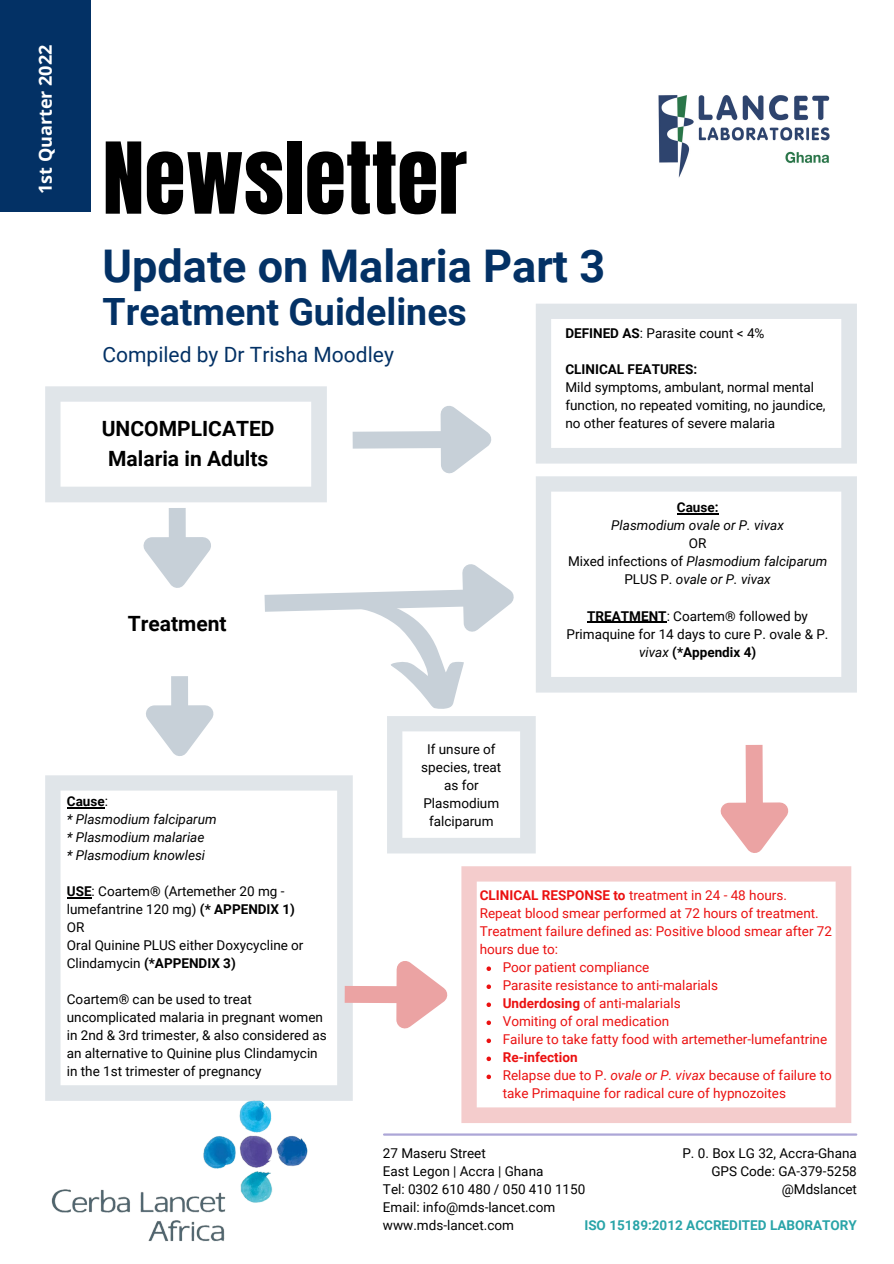
<style>
.page{position:relative;width:894px;height:1264px;background:#fff}
.page>*{position:absolute;margin:0;border:0;box-sizing:border-box;transform-origin:0 0}
.t1{font:84px "Anton";color:#000}
.t2{font:700 45px "Roboto";color:#033165}
.t3{font:700 37.5px "Roboto";color:#033165}
.t4{font:700 21px "Roboto";color:#000}
.t5{font:21px "Roboto";color:#033165}
.t6{font:700 18px "Open Sans";color:#fff}
.t7{font:13.5px/18px "Roboto";color:#000}
.t8{font:13.5px/18px "Roboto";color:#eb1111}
.t9{font:italic 13.5px/18px "Roboto";color:#000;text-align:center}
.t10{font:700 13.5px "Roboto";color:#29a4a8}
.t11{font:700 13.5px "Roboto";color:#000}
.t12{font:700 13.5px "Roboto";color:#eb1111}
.s1{font-weight:700}
.s2{font-style:normal}
.s3{font-style:italic}
.s4{font-weight:400}
</style>
<div class="page">
<img style="left:45px;top:1100px;width:265px;height:142px">
<img style="left:658px;top:95px;width:172px;height:83px">
<div style="left:0;top:0;width:90px;height:212px;background:#033165"></div>
<hr style="left:384px;top:1133px;width:472px;height:2px;background:#aca6d7">
<svg style="left:352px;top:406px;width:140px;height:68px"></svg>
<div style="left:169px;top:508px;width:17px;height:33px;background:#c7d0d8"></div>
<svg style="left:143px;top:522px;width:68px;height:66px"></svg>
<svg style="left:536px;top:303px;width:320px;height:160px"></svg>
<svg style="left:45px;top:775px;width:308px;height:325px"></svg>
<svg style="left:461px;top:866px;width:390px;height:257px"></svg>
<svg style="left:536px;top:476px;width:320px;height:216px"></svg>
<svg style="left:45px;top:386px;width:282px;height:116px"></svg>
<div style="left:171px;top:676px;width:17px;height:33px;background:#c7d0d8"></div>
<svg style="left:120px;top:705px;width:109px;height:71px"></svg>
<svg style="left:247px;top:564px;width:288px;height:289px"></svg>
<div style="left:745px;top:745px;width:17px;height:61px;background:#eba3a3"></div>
<svg style="left:695px;top:787px;width:108px;height:86px"></svg>
<div style="left:344px;top:985px;width:56px;height:18px;background:#eba3a3"></div>
<svg style="left:381px;top:945px;width:86px;height:109px"></svg>
<hr style="left:67px;top:807px;width:38px;height:1px;background:#000">
<svg style="left:67px;top:897px;width:25px;height:1px"></svg>
<svg style="left:486px;top:966px;width:5px;height:5px"></svg>
<svg style="left:486px;top:984px;width:5px;height:5px"></svg>
<svg style="left:486px;top:1002px;width:5px;height:5px"></svg>
<svg style="left:486px;top:1020px;width:5px;height:5px"></svg>
<svg style="left:486px;top:1038px;width:5px;height:5px"></svg>
<svg style="left:486px;top:1056px;width:5px;height:5px"></svg>
<svg style="left:486px;top:1074px;width:5px;height:5px"></svg>
<hr style="left:676px;top:513px;width:42px;height:1px;background:#000">
<hr style="left:587px;top:621px;width:79px;height:1px;background:#000">
<p class="t6" style="left:33px;top:194px;width:151px;rotate:-90deg">1st Quarter 2022</p>
<p class="t1" style="left:102px;top:118px;width:366px">Newsletter</p>
<p class="t2" style="left:102px;top:240px;width:504px">Update on Malaria Part 3</p>
<p class="t3" style="left:102px;top:290px;width:366px">Treatment Guidelines</p>
<p class="t5" style="left:102px;top:342px;width:293px">Compiled by Dr Trisha Moodley</p>
<p class="t7" style="left:565px;top:324px;width:200px"><span class="s1">DEFINED AS</span>: Parasite count &lt; 4%</p>
<p class="t11" style="left:565px;top:361px;width:133px">CLINICAL FEATURES:</p>
<p class="t7" style="left:565px;top:378px;width:261px">Mild symptoms, ambulant, normal mental function, no repeated vomiting, no jaundice, no other features of severe malaria</p>
<p class="t4" style="left:102px;top:417px;width:174px">UNCOMPLICATED</p>
<p class="t4" style="left:108px;top:446px;width:161px">Malaria in Adults</p>
<p class="t4" style="left:128px;top:611px;width:100px">Treatment</p>
<p class="t11" style="left:676px;top:500px;width:43px">Cause:</p>
<p class="t9" style="left:611px;top:517px;width:174px">Plasmodium ovale or P. vivax</p>
<p class="t7" style="left:688px;top:535px;width:19px">OR</p>
<p class="t9" style="left:568px;top:553px;width:261px"><span class="s2">Mixed infections of</span> Plasmodium falciparum<br><span class="s2">PLUS P.</span> ovale or P. vivax</p>
<p class="t7" style="left:566px;top:607px;width:263px;text-align:center"><span class="s1">TREATMENT</span>: Coartem® followed by<br>Primaquine for 14 days to cure P. ovale &amp; P. <span class="s3">vivax</span> <span class="s1">(*Appendix 4)</span></p>
<p class="t11" style="left:67px;top:793px;width:43px">Cause<span class="s4">:</span></p>
<p class="t9" style="left:67px;top:810px;width:151px">* Plasmodium falciparum</p>
<p class="t9" style="left:67px;top:828px;width:139px">* Plasmodium malariae</p>
<p class="t9" style="left:67px;top:846px;width:140px">* Plasmodium knowlesi</p>
<p class="t7" style="left:67px;top:882px;width:230px"><span class="s1">USE</span>: Coartem® (Artemether 20 mg - lumefantrine 120 mg) <span class="s1">(* APPENDIX 1)</span></p>
<p class="t7" style="left:67px;top:918px;width:19px">OR</p>
<p class="t7" style="left:67px;top:936px;width:238px">Oral Quinine PLUS either Doxycycline or<br>Clindamycin <span class="s1">(*APPENDIX 3)</span></p>
<p class="t7" style="left:67px;top:990px;width:261px">Coartem® can be used to treat uncomplicated malaria in pregnant women in 2nd &amp; 3rd trimester, &amp; also considered as an alternative to Quinine plus Clindamycin in the 1st trimester of pregnancy</p>
<p class="t7" style="left:427px;top:740px;width:70px">If unsure of</p>
<p class="t7" style="left:421px;top:758px;width:81px">species, treat</p>
<p class="t7" style="left:444px;top:776px;width:36px">as for</p>
<p class="t7" style="left:423px;top:794px;width:77px">Plasmodium</p>
<p class="t7" style="left:429px;top:812px;width:66px">falciparum</p>
<p class="t8" style="left:479px;top:886px;width:308px"><span class="s1">CLINICAL RESPONSE to</span> treatment in 24 - 48 hours.</p>
<p class="t8" style="left:479px;top:904px;width:340px">Repeat blood smear performed at 72 hours of treatment.</p>
<p class="t8" style="left:479px;top:922px;width:354px">Treatment failure defined as: Positive blood smear after 72 hours due to:</p>
<p class="t8" style="left:502px;top:958px;width:148px">Poor patient compliance</p>
<p class="t8" style="left:502px;top:976px;width:217px">Parasite resistance to anti-malarials</p>
<p class="t8" style="left:502px;top:994px;width:179px"><span class="s1">Underdosing</span> of anti-malarials</p>
<p class="t8" style="left:502px;top:1012px;width:168px">Vomiting of oral medication</p>
<p class="t8" style="left:502px;top:1030px;width:326px">Failure to take fatty food with artemether-lumefantrine</p>
<p class="t12" style="left:502px;top:1049px;width:76px">Re-infection</p>
<p class="t8" style="left:502px;top:1066px;width:330px">Relapse due to P. <span class="s3">ovale or P. vivax</span> because of failure to take Primaquine for radical cure of hypnozoites</p>
<p class="t7" style="left:682px;top:1144px;width:176px">P. 0. Box LG 32, Accra-Ghana</p>
<p class="t7" style="left:711px;top:1162px;width:147px">GPS Code: GA-379-5258</p>
<p class="t7" style="left:781px;top:1180px;width:77px">@Mdslancet</p>
<p class="t10" style="left:584px;top:1217px;width:274px">ISO 15189:2012 ACCREDITED LABORATORY</p>
<p class="t7" style="left:383px;top:1144px;width:104px">27 Maseru Street</p>
<p class="t7" style="left:383px;top:1162px;width:162px">East Legon | Accra | Ghana</p>
<p class="t7" style="left:383px;top:1180px;width:204px">Tel: 0302 610 480 / 050 410 1150</p>
<p class="t7" style="left:383px;top:1198px;width:174px">Email: info@mds-lancet.com</p>
<p class="t7" style="left:383px;top:1216px;width:132px">www.mds-lancet.com</p>
</div>
